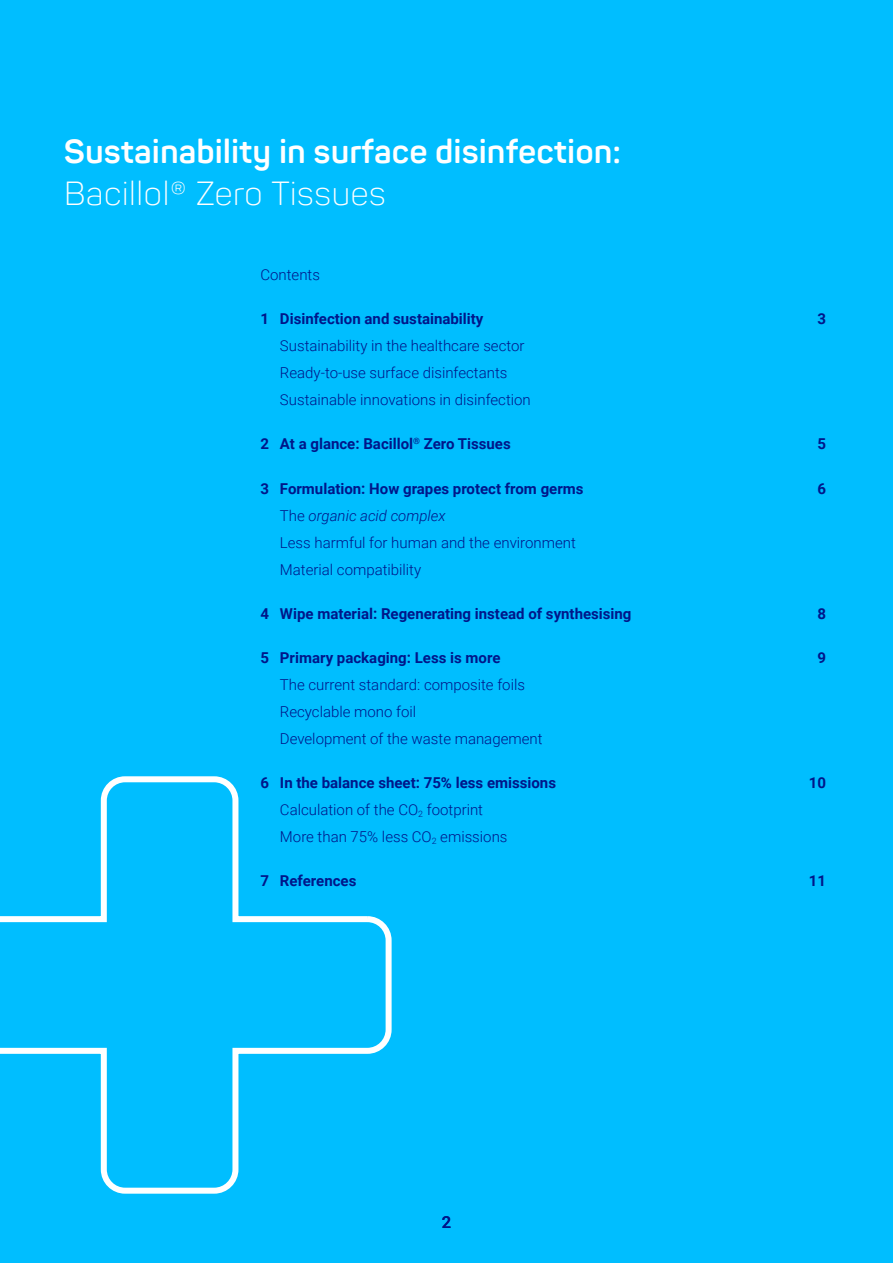
<style>
.page{position:relative;width:893px;height:1263px;background:#00beff}
.page>*{position:absolute;margin:0;border:0;box-sizing:border-box;transform-origin:0 0}
.t1{font:700 33px "Panton";color:#fff}
.t2{font:300 33px "Panton";color:#fff}
.t3{font:500 16.5px "Roboto";color:#001689}
.t4{font:300 15px "Roboto";color:#001689}
.t5{font:700 15px "Roboto";color:#001689}
.t6{font:italic 300 15px "Roboto";color:#001689}
.s1{font-style:normal}
</style>
<div class="page">
<svg style="left:0;top:776px;width:392px;height:418px"></svg>
<p class="t1" style="left:64px;top:130px;width:559px">Sustainability in surface disinfection:</p>
<p class="t2" style="left:64px;top:173px;width:324px">Bacillol® Zero Tissues</p>
<p class="t4" style="left:260px;top:265px;width:61px">Contents</p>
<p class="t5" style="left:260px;top:309px;width:225px">1 Disinfection and sustainability</p>
<p class="t5" style="left:817px;top:309px;width:10px">3</p>
<p class="t4" style="left:280px;top:336px;width:246px">Sustainability in the healthcare sector</p>
<p class="t4" style="left:280px;top:363px;width:229px">Ready-to-use surface disinfectants</p>
<p class="t4" style="left:280px;top:390px;width:252px">Sustainable innovations in disinfection</p>
<p class="t5" style="left:260px;top:434px;width:252px">2 At a glance: Bacillol<sup>®</sup> Zero Tissues</p>
<p class="t5" style="left:817px;top:434px;width:10px">5</p>
<p class="t5" style="left:260px;top:478px;width:325px">3 Formulation: How grapes protect from germs</p>
<p class="t5" style="left:817px;top:478px;width:10px">6</p>
<p class="t6" style="left:280px;top:505px;width:167px"><span class="s1">The</span> organic acid complex</p>
<p class="t4" style="left:280px;top:532px;width:297px">Less harmful for human and the environment</p>
<p class="t4" style="left:280px;top:559px;width:143px">Material compatibility</p>
<p class="t5" style="left:260px;top:603px;width:373px">4 Wipe material: Regenerating instead of synthesising</p>
<p class="t5" style="left:817px;top:603px;width:10px">8</p>
<p class="t5" style="left:260px;top:647px;width:242px">5 Primary packaging: Less is more</p>
<p class="t5" style="left:817px;top:647px;width:10px">9</p>
<p class="t4" style="left:280px;top:674px;width:247px">The current standard: composite foils</p>
<p class="t4" style="left:280px;top:701px;width:138px">Recyclable mono foil</p>
<p class="t4" style="left:280px;top:728px;width:264px">Development of the waste management</p>
<p class="t5" style="left:260px;top:772px;width:297px">6 In the balance sheet: 75% less emissions</p>
<p class="t5" style="left:809px;top:772px;width:19px">10</p>
<p class="t4" style="left:280px;top:799px;width:205px">Calculation of the CO<sub>2</sub> footprint</p>
<p class="t4" style="left:280px;top:826px;width:229px">More than 75% less CO<sub>2</sub> emissions</p>
<p class="t5" style="left:260px;top:870px;width:97px">7 References</p>
<p class="t5" style="left:809px;top:870px;width:19px">11</p>
<p class="t3" style="left:442px;top:1211px;width:11px">2</p>
</div>
